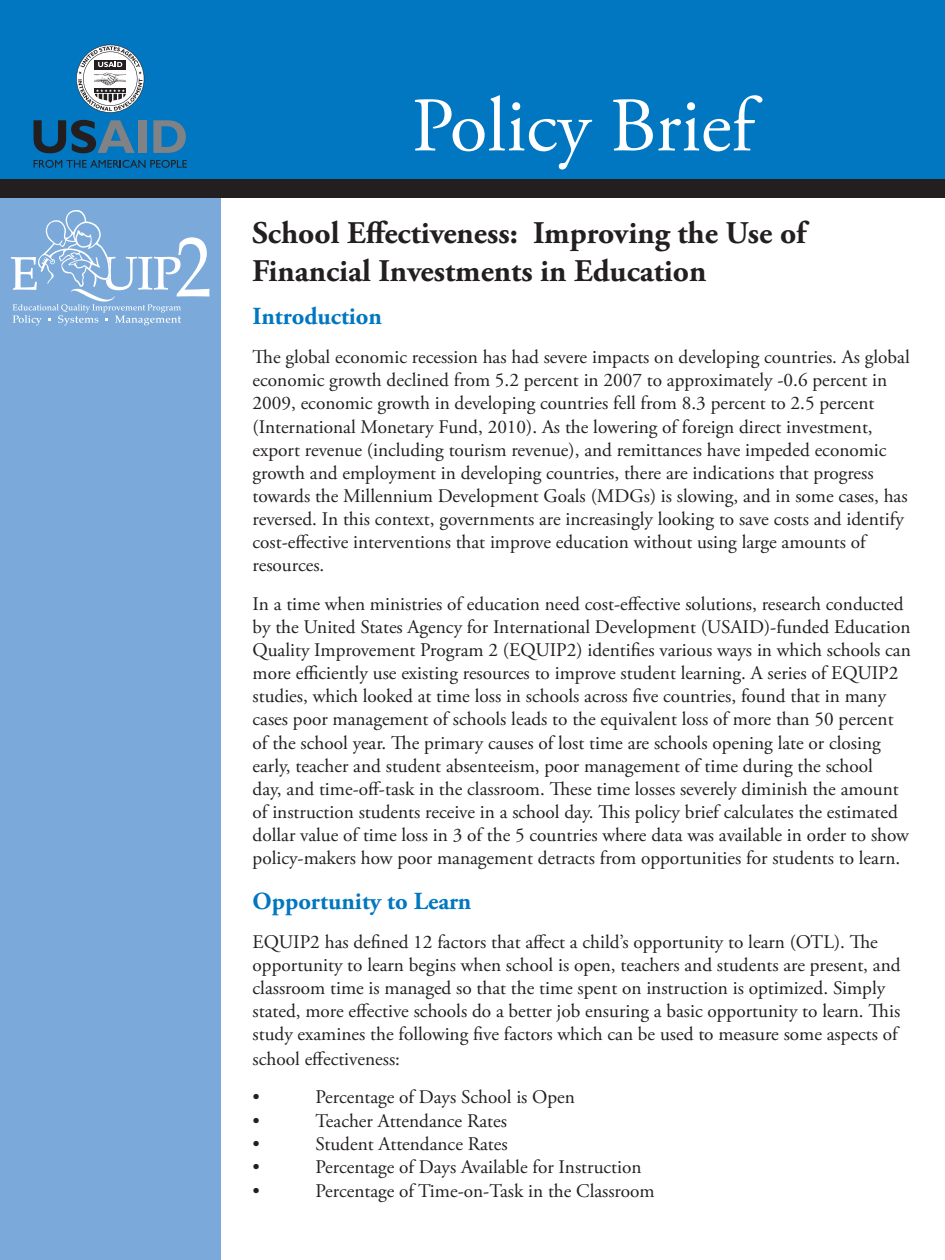
<style>
.page{position:relative;width:945px;height:1260px;background:#fff}
.page>*{position:absolute;margin:0;border:0;box-sizing:border-box;transform-origin:0 0}
.t1{font:77px "Adobe Garamond Pro";color:#fff}
.Paragraph_Style_1{font:700 31.5px/37.8px "Adobe Garamond Pro";color:#231f20}
.School_Effectiveness{font:700 24.5px "Adobe Garamond Pro";color:#0077c0}
.School_Effectiveness-2{font:19.25px/23.1px "Adobe Garamond Pro";color:#231f20}
</style>
<div class="page">
<div style="left:0;top:0;width:945px;height:182px;background:#0077c0"></div>
<div style="left:0;top:189px;width:220px;height:1071px;background:#7ba9da"></div>
<div style="left:0;top:180px;width:945px;height:18px;background:#231f20"></div>
<svg style="left:11px;top:210px;width:199px;height:116px"></svg>
<svg style="left:34px;top:120px;width:101px;height:33px"></svg>
<div style="left:138px;top:120px;width:8px;height:33px;background:#808285"></div>
<svg style="left:153px;top:120px;width:33px;height:33px"></svg>
<svg style="left:34px;top:160px;width:153px;height:8px"></svg>
<svg style="left:76px;top:45px;width:68px;height:68px"></svg>
<p class="t1" style="left:412px;top:80px;width:343px">Policy Brief</p>
<p class="Paragraph_Style_1" style="left:252px;top:215px;width:556px">School Effectiveness: Improving the Use of<br>Financial Investments in Education</p>
<p class="School_Effectiveness" style="left:253px;top:302px;width:131px">Introduction</p>
<p class="School_Effectiveness-2" style="left:253px;top:346px;width:659px">The global economic recession has had severe impacts on developing countries. As global economic growth declined from 5.2 percent in 2007 to approximately -0.6 percent in 2009, economic growth in developing countries fell from 8.3 percent to 2.5 percent (International Monetary Fund, 2010). As the lowering of foreign direct investment, export revenue (including tourism revenue), and remittances have impeded economic growth and employment in developing countries, there are indications that progress towards the Millennium Development Goals (MDGs) is slowing, and in some cases, has reversed. In this context, governments are increasingly looking to save costs and identify cost-effective interventions that improve education without using large amounts of resources.</p>
<p class="School_Effectiveness-2" style="left:253px;top:593px;width:660px">In a time when ministries of education need cost-effective solutions, research conducted by the United States Agency for International Development (USAID)-funded Education Quality Improvement Program 2 (EQUIP2) identifies various ways in which schools can more efficiently use existing resources to improve student learning. A series of EQUIP2 studies, which looked at time loss in schools across five countries, found that in many cases poor management of schools leads to the equivalent loss of more than 50 percent of the school year. The primary causes of lost time are schools opening late or closing early, teacher and student absenteeism, poor management of time during the school<br>day, and time-off-task in the classroom. These time losses severely diminish the amount of instruction students receive in a school day. This policy brief calculates the estimated dollar value of time loss in 3 of the 5 countries where data was available in order to show policy-makers how poor management detracts from opportunities for students to learn.</p>
<p class="School_Effectiveness" style="left:253px;top:887px;width:220px">Opportunity to Learn</p>
<p class="School_Effectiveness-2" style="left:253px;top:931px;width:649px">EQUIP2 has defined 12 factors that affect a child’s opportunity to learn (OTL). The opportunity to learn begins when school is open, teachers and students are present, and classroom time is managed so that the time spent on instruction is optimized. Simply stated, more effective schools do a better job ensuring a basic opportunity to learn. This study examines the following five factors which can be used to measure some aspects of school effectiveness:</p>
<p class="School_Effectiveness-2" style="left:253px;top:1086px;width:9px">•</p>
<p class="School_Effectiveness-2" style="left:316px;top:1086px;width:261px">Percentage of Days School is Open</p>
<p class="School_Effectiveness-2" style="left:253px;top:1110px;width:9px">•</p>
<p class="School_Effectiveness-2" style="left:316px;top:1110px;width:193px">Teacher Attendance Rates</p>
<p class="School_Effectiveness-2" style="left:253px;top:1133px;width:9px">•</p>
<p class="School_Effectiveness-2" style="left:316px;top:1133px;width:194px">Student Attendance Rates</p>
<p class="School_Effectiveness-2" style="left:253px;top:1156px;width:9px">•</p>
<p class="School_Effectiveness-2" style="left:316px;top:1156px;width:327px">Percentage of Days Available for Instruction</p>
<p class="School_Effectiveness-2" style="left:253px;top:1180px;width:9px">•</p>
<p class="School_Effectiveness-2" style="left:316px;top:1180px;width:341px">Percentage of Time-on-Task in the Classroom</p>
</div>
